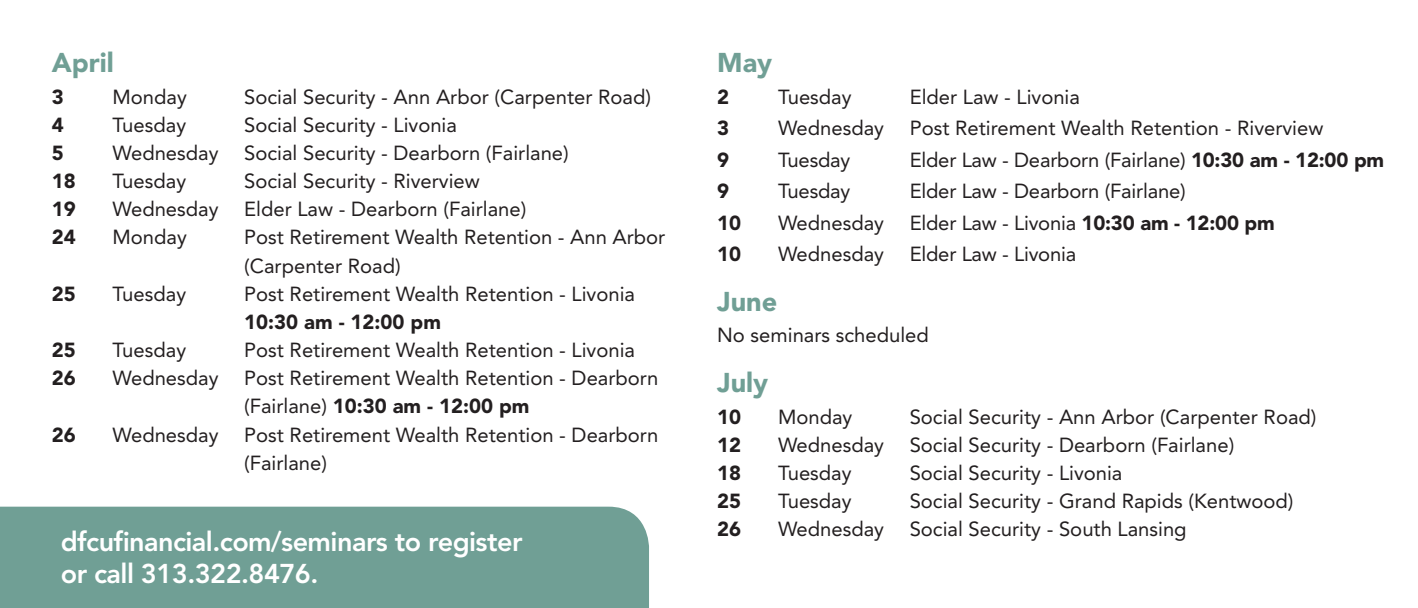
<style>
.page{position:relative;width:1418px;height:608px;background:#fff}
.page>*{position:absolute;margin:0;border:0;box-sizing:border-box;transform-origin:0 0}
.t1{font:800 27px "Avenir LT Std";letter-spacing:-.02em;color:#fff}
.t2{font:900 27px "Avenir LT Std";color:#709f95}
.t3{font:20.25px/28.1px "Avenir LT Std";color:#231f20}
.t4{font:900 20.25px "Avenir LT Std";color:#231f20}
.s1{font-weight:900}
</style>
<div class="page">
<div style="left:0;top:506px;width:649px;height:102px;background:#709f95"></div>
<p class="t2" style="left:52px;top:46px;width:64px">April</p>
<p class="t4" style="left:52px;top:84px;width:13px">3</p>
<p class="t3" style="left:112px;top:83px;width:76px">Monday</p>
<p class="t3" style="left:244px;top:83px;width:408px">Social Security - Ann Arbor (Carpenter Road)</p>
<p class="t4" style="left:52px;top:112px;width:13px">4</p>
<p class="t3" style="left:112px;top:111px;width:75px">Tuesday</p>
<p class="t3" style="left:244px;top:111px;width:214px">Social Security - Livonia</p>
<p class="t4" style="left:52px;top:141px;width:13px">5</p>
<p class="t3" style="left:112px;top:139px;width:107px">Wednesday</p>
<p class="t3" style="left:244px;top:139px;width:326px">Social Security - Dearborn (Fairlane)</p>
<p class="t4" style="left:52px;top:169px;width:25px">18</p>
<p class="t3" style="left:112px;top:167px;width:75px">Tuesday</p>
<p class="t3" style="left:244px;top:167px;width:237px">Social Security - Riverview</p>
<p class="t4" style="left:52px;top:197px;width:25px">19</p>
<p class="t3" style="left:112px;top:195px;width:107px">Wednesday</p>
<p class="t3" style="left:244px;top:195px;width:284px">Elder Law - Dearborn (Fairlane)</p>
<p class="t4" style="left:52px;top:225px;width:25px">24</p>
<p class="t3" style="left:112px;top:223px;width:76px">Monday</p>
<p class="t3" style="left:244px;top:223px;width:422px">Post Retirement Wealth Retention - Ann Arbor (Carpenter Road)</p>
<p class="t4" style="left:52px;top:281px;width:25px">25</p>
<p class="t3" style="left:112px;top:280px;width:75px">Tuesday</p>
<p class="t3" style="left:244px;top:280px;width:392px">Post Retirement Wealth Retention - Livonia</p>
<p class="t4" style="left:244px;top:309px;width:198px">10:30 am - 12:00 pm</p>
<p class="t4" style="left:52px;top:337px;width:25px">25</p>
<p class="t3" style="left:112px;top:336px;width:75px">Tuesday</p>
<p class="t3" style="left:244px;top:336px;width:392px">Post Retirement Wealth Retention - Livonia</p>
<p class="t4" style="left:52px;top:366px;width:25px">26</p>
<p class="t3" style="left:112px;top:364px;width:107px">Wednesday</p>
<p class="t3" style="left:244px;top:364px;width:416px">Post Retirement Wealth Retention - Dearborn (Fairlane) <span class="s1">10:30 am - 12:00 pm</span></p>
<p class="t4" style="left:52px;top:422px;width:25px">26</p>
<p class="t3" style="left:112px;top:420px;width:107px">Wednesday</p>
<p class="t3" style="left:244px;top:420px;width:416px">Post Retirement Wealth Retention - Dearborn (Fairlane)</p>
<p class="t1" style="left:61px;top:526px;width:463px">dfcufinancial.com/seminars to register</p>
<p class="t1" style="left:61px;top:557px;width:259px">or call 313.322.8476.</p>
<p class="t2" style="left:717px;top:46px;width:56px">May</p>
<p class="t4" style="left:717px;top:84px;width:13px">2</p>
<p class="t3" style="left:778px;top:83px;width:75px">Tuesday</p>
<p class="t3" style="left:909px;top:83px;width:172px">Elder Law - Livonia</p>
<p class="t4" style="left:717px;top:116px;width:13px">3</p>
<p class="t3" style="left:778px;top:114px;width:107px">Wednesday</p>
<p class="t3" style="left:909px;top:114px;width:415px">Post Retirement Wealth Retention - Riverview</p>
<p class="t4" style="left:717px;top:147px;width:13px">9</p>
<p class="t3" style="left:778px;top:146px;width:74px">Tuesday</p>
<p class="t3" style="left:909px;top:146px;width:476px">Elder Law - Dearborn (Fairlane) <span class="s1">10:30 am - 12:00 pm</span></p>
<p class="t4" style="left:717px;top:179px;width:13px">9</p>
<p class="t3" style="left:778px;top:177px;width:74px">Tuesday</p>
<p class="t3" style="left:909px;top:177px;width:278px">Elder Law - Dearborn (Fairlane)</p>
<p class="t4" style="left:717px;top:210px;width:25px">10</p>
<p class="t3" style="left:778px;top:209px;width:107px">Wednesday</p>
<p class="t3" style="left:909px;top:209px;width:366px">Elder Law - Livonia <span class="s1">10:30 am - 12:00 pm</span></p>
<p class="t4" style="left:717px;top:242px;width:25px">10</p>
<p class="t3" style="left:778px;top:240px;width:107px">Wednesday</p>
<p class="t3" style="left:909px;top:240px;width:168px">Elder Law - Livonia</p>
<p class="t2" style="left:717px;top:285px;width:61px">June</p>
<p class="t3" style="left:717px;top:321px;width:213px">No seminars scheduled</p>
<p class="t2" style="left:717px;top:366px;width:53px">July</p>
<p class="t4" style="left:717px;top:404px;width:25px">10</p>
<p class="t3" style="left:778px;top:402px;width:76px">Monday</p>
<p class="t3" style="left:909px;top:402px;width:408px">Social Security - Ann Arbor (Carpenter Road)</p>
<p class="t4" style="left:717px;top:432px;width:25px">12</p>
<p class="t3" style="left:778px;top:430px;width:107px">Wednesday</p>
<p class="t3" style="left:909px;top:430px;width:326px">Social Security - Dearborn (Fairlane)</p>
<p class="t4" style="left:717px;top:460px;width:25px">18</p>
<p class="t3" style="left:778px;top:458px;width:75px">Tuesday</p>
<p class="t3" style="left:909px;top:458px;width:214px">Social Security - Livonia</p>
<p class="t4" style="left:717px;top:488px;width:25px">25</p>
<p class="t3" style="left:778px;top:487px;width:75px">Tuesday</p>
<p class="t3" style="left:909px;top:487px;width:385px">Social Security - Grand Rapids (Kentwood)</p>
<p class="t4" style="left:717px;top:516px;width:25px">26</p>
<p class="t3" style="left:778px;top:515px;width:107px">Wednesday</p>
<p class="t3" style="left:909px;top:515px;width:278px">Social Security - South Lansing</p>
</div>
